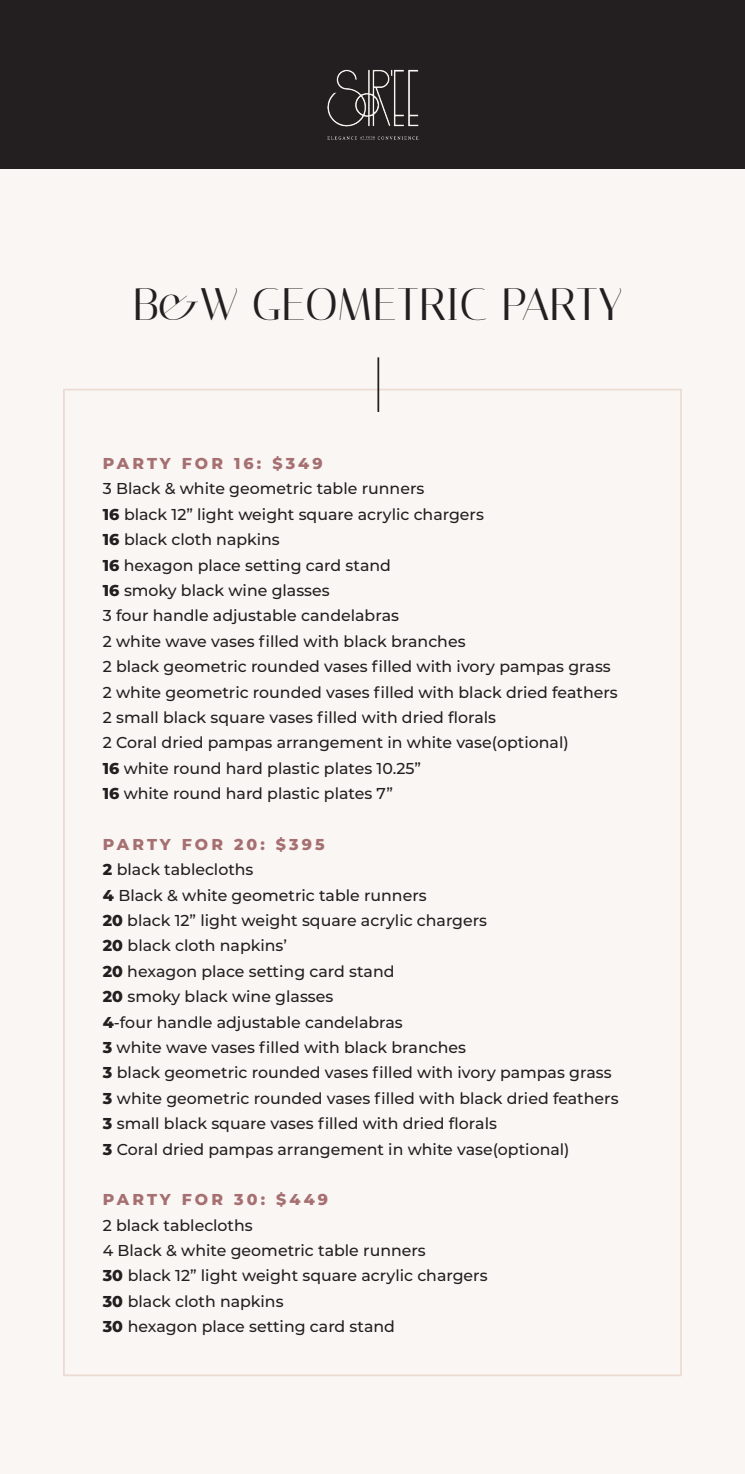
<style>
.page{position:relative;width:745px;height:1474px;background:#fff}
.page>*{position:absolute;margin:0;border:0;box-sizing:border-box;transform-origin:0 0}
.t1{font:45.5px "Italiana";letter-spacing:-.005em;color:#231f20}
.t2{font:500 15.75px "Montserrat";color:#231f20}
.t3{font:800 15.75px "Montserrat";letter-spacing:.2em;color:#a66f71}
.s1{font-weight:800}
</style>
<div class="page">
<div style="left:0;top:0;width:744px;height:1473px;background:#faf6f3"></div>
<div style="left:0;top:0;width:744px;height:169px;background:#231f20"></div>
<img style="left:327px;top:69px;width:92px;height:71px">
<hr style="left:377px;top:357px;width:2px;height:55px;background:#231f20">
<p class="t1" style="left:133px;top:278px;width:491px">&amp;B W GEOMETRIC PARTY</p>
<p class="t3" style="left:272px;top:452px;width:52px">$349</p>
<p class="t3" style="left:182px;top:452px;width:43px">FOR</p>
<p class="t3" style="left:234px;top:452px;width:29px">16:</p>
<p class="t3" style="left:103px;top:452px;width:70px">PARTY</p>
<p class="t2" style="left:103px;top:478px;width:323px">3 Black &amp; white geometric table runners</p>
<p class="t2" style="left:103px;top:503px;width:382px"><span class="s1">16</span> black 12” light weight square acrylic chargers</p>
<p class="t2" style="left:103px;top:528px;width:178px"><span class="s1">16</span> black cloth napkins</p>
<p class="t2" style="left:103px;top:554px;width:289px"><span class="s1">16</span> hexagon place setting card stand</p>
<p class="t2" style="left:103px;top:579px;width:228px"><span class="s1">16</span> smoky black wine glasses</p>
<p class="t2" style="left:103px;top:605px;width:297px">3 four handle adjustable candelabras</p>
<p class="t2" style="left:103px;top:630px;width:364px">2 white wave vases filled with black branches</p>
<p class="t2" style="left:103px;top:655px;width:509px">2 black geometric rounded vases filled with ivory pampas grass</p>
<p class="t2" style="left:103px;top:681px;width:516px">2 white geometric rounded vases filled with black dried feathers</p>
<p class="t2" style="left:103px;top:706px;width:394px">2 small black square vases filled with dried florals</p>
<p class="t2" style="left:103px;top:731px;width:467px">2 Coral dried pampas arrangement in white vase(optional(</p>
<p class="t2" style="left:103px;top:757px;width:319px"><span class="s1">16</span> white round hard plastic plates 10.25“</p>
<p class="t2" style="left:103px;top:782px;width:291px"><span class="s1">16</span> white round hard plastic plates 7“</p>
<p class="t3" style="left:276px;top:832px;width:50px">$395</p>
<p class="t3" style="left:182px;top:832px;width:43px">FOR</p>
<p class="t3" style="left:234px;top:832px;width:32px">20:</p>
<p class="t3" style="left:103px;top:832px;width:70px">PARTY</p>
<p class="t2" style="left:103px;top:858px;width:152px"><span class="s1">2</span> black tablecloths</p>
<p class="t2" style="left:103px;top:884px;width:325px"><span class="s1">4</span> Black &amp; white geometric table runners</p>
<p class="t2" style="left:103px;top:909px;width:385px"><span class="s1">20</span> black 12” light weight square acrylic chargers</p>
<p class="t2" style="left:103px;top:934px;width:186px"><span class="s1">20</span> black cloth napkins‘</p>
<p class="t2" style="left:103px;top:960px;width:293px"><span class="s1">20</span> hexagon place setting card stand</p>
<p class="t2" style="left:103px;top:985px;width:232px"><span class="s1">20</span> smoky black wine glasses</p>
<p class="t2" style="left:103px;top:1011px;width:301px"><span class="s1">4</span>-four handle adjustable candelabras</p>
<p class="t2" style="left:103px;top:1036px;width:364px"><span class="s1">3</span> white wave vases filled with black branches</p>
<p class="t2" style="left:103px;top:1061px;width:510px"><span class="s1">3</span> black geometric rounded vases filled with ivory pampas grass</p>
<p class="t2" style="left:103px;top:1087px;width:517px"><span class="s1">3</span> white geometric rounded vases filled with black dried feathers</p>
<p class="t2" style="left:103px;top:1112px;width:395px"><span class="s1">3</span> small black square vases filled with dried florals</p>
<p class="t2" style="left:103px;top:1137px;width:468px"><span class="s1">3</span> Coral dried pampas arrangement in white vase(optional(</p>
<p class="t3" style="left:276px;top:1188px;width:54px">$449</p>
<p class="t3" style="left:182px;top:1188px;width:43px">FOR</p>
<p class="t3" style="left:234px;top:1188px;width:33px">30:</p>
<p class="t3" style="left:103px;top:1188px;width:70px">PARTY</p>
<p class="t2" style="left:103px;top:1214px;width:151px">2 black tablecloths</p>
<p class="t2" style="left:103px;top:1239px;width:324px">4 Black &amp; white geometric table runners</p>
<p class="t2" style="left:103px;top:1264px;width:386px"><span class="s1">30</span> black 12” light weight square acrylic chargers</p>
<p class="t2" style="left:103px;top:1290px;width:182px"><span class="s1">30</span> black cloth napkins</p>
<p class="t2" style="left:103px;top:1315px;width:293px"><span class="s1">30</span> hexagon place setting card stand</p>
</div>
